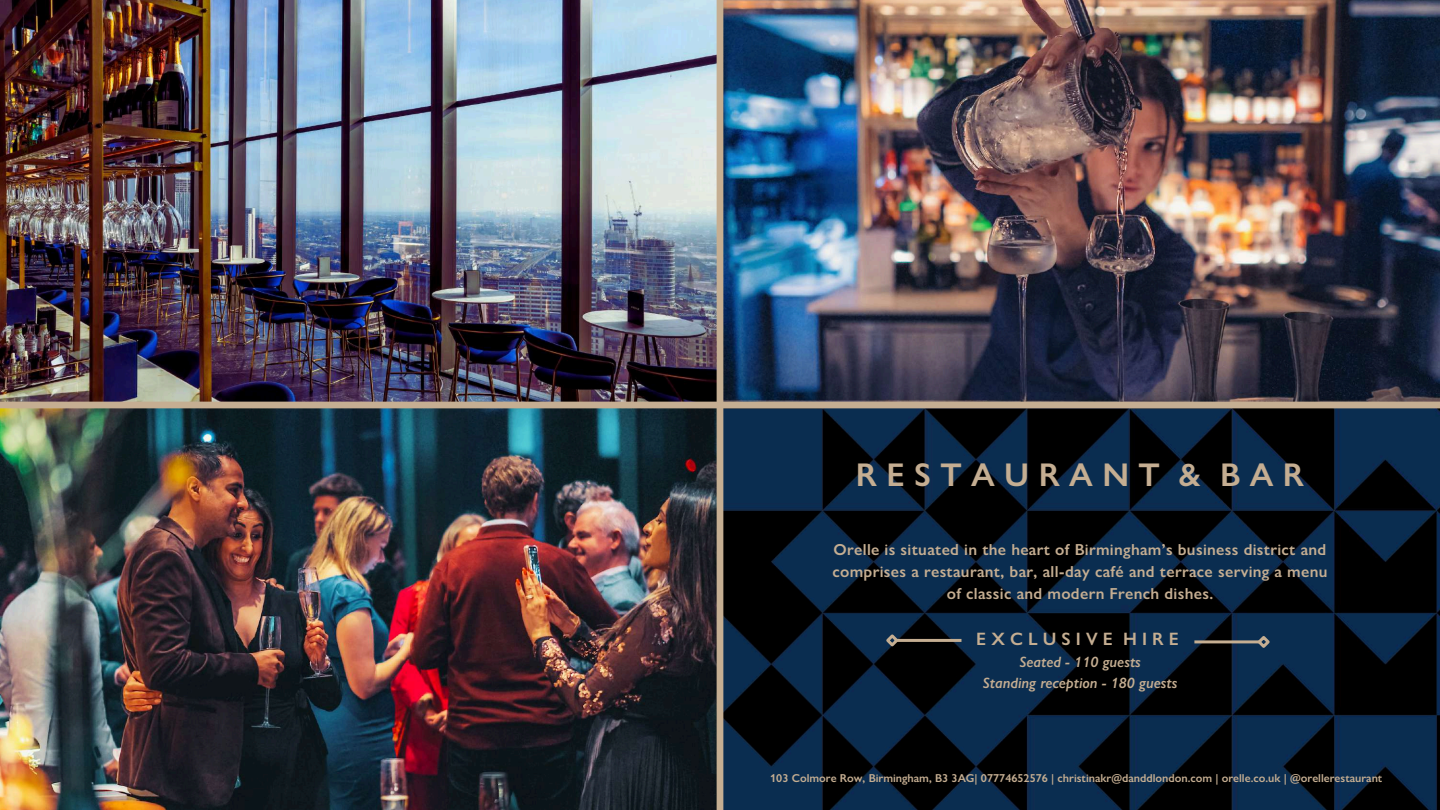
<style>
.page{position:relative;width:1440px;height:810px;background:#fff}
.page>*{position:absolute;margin:0;border:0;box-sizing:border-box;transform-origin:0 0}
.t1{font:600 33px "Gill Sans Nova";letter-spacing:.285em;color:#c5ae92}
.t2{font:600 18px "Gill Sans Nova";letter-spacing:.285em;color:#c5ae92}
.t3{font:600 16px/21.8px "Gill Sans Nova";letter-spacing:.02em;color:#c5ae92;text-align:center}
.t4{font:italic 600 15px/21px "Gill Sans Nova";color:#c5ae92;text-align:center}
.t5{font:600 11.5px "Gill Sans Nova";color:#c5ae92}
</style>
<div class="page">
<img style="left:0;top:0;width:1440px;height:810px">
<div style="left:0;top:402px;width:1440px;height:6px;background:#c5ae92"></div>
<div style="left:717px;top:0;width:6px;height:810px;background:#c5ae92"></div>
<hr style="left:896px;top:639px;width:65px;height:3px;background:#c5ae92">
<svg style="left:884px;top:632px;width:17px;height:17px"></svg>
<hr style="left:1194px;top:640px;width:66px;height:3px;background:#c5ae92">
<svg style="left:1255px;top:633px;width:17px;height:18px"></svg>
<h1 class="t1" style="left:856px;top:449px;width:450px">RESTAURANT &amp; BAR</h1>
<p class="t3" style="left:832px;top:538px;width:497px">Orelle is situated in the heart of Birmingham’s business district and comprises a restaurant, bar, all-day café and terrace serving a menu of classic and modern French dishes.</p>
<p class="t2" style="left:976px;top:624px;width:204px">EXCLUSIVE HIRE</p>
<p class="t4" style="left:983px;top:650px;width:196px">Seated - 110 guests<br>Standing reception - 180 guests</p>
<p class="t5" style="left:770px;top:769px;width:614px">103 Colmore Row, Birmingham, B3 3AG| 07774652576 | christinakr@danddlondon.com | orelle.co.uk | @orellerestaurant</p>
</div>
